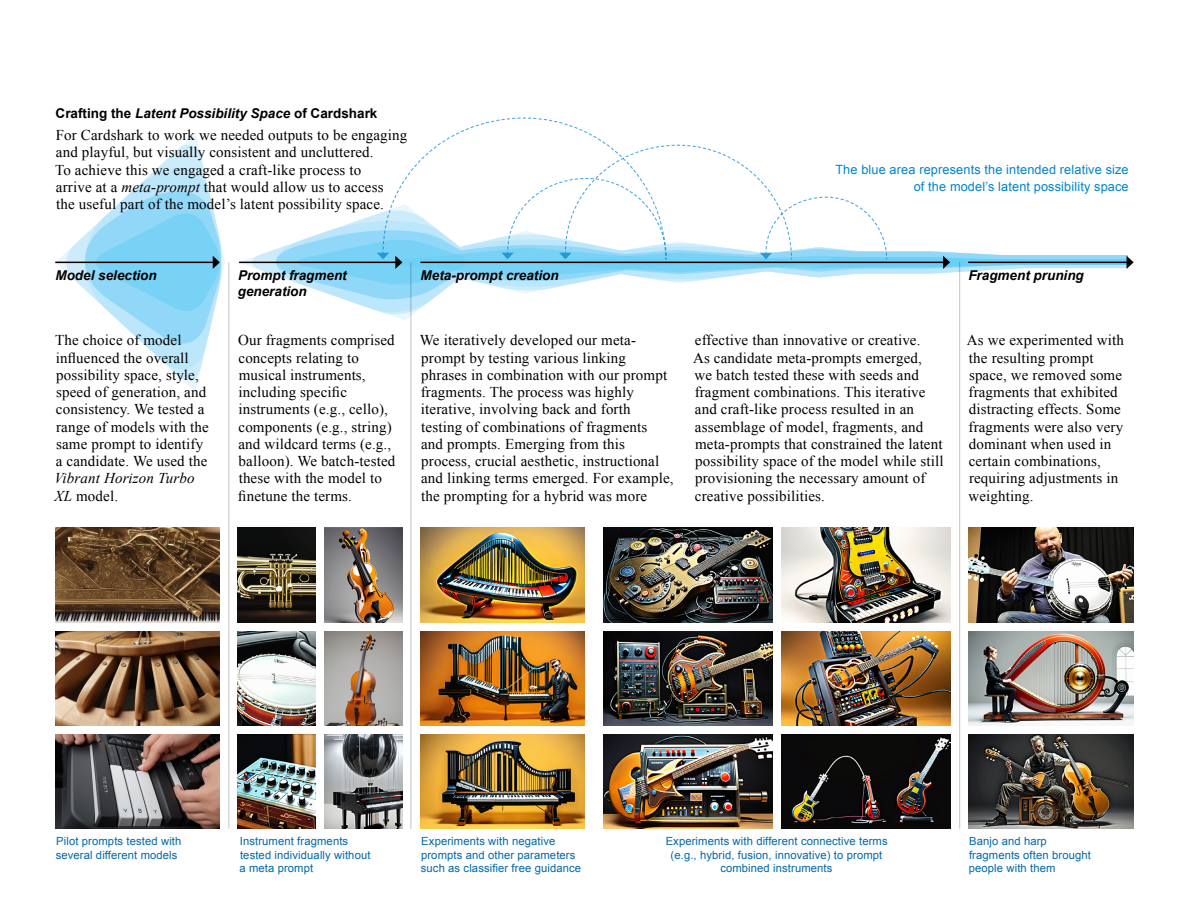
<style>
.page{position:relative;width:1188px;height:918px;background:#fff}
.page>*{position:absolute;margin:0;border:0;box-sizing:border-box;transform-origin:0 0}
.t1{font:15px/17.2px "Times New Roman";letter-spacing:.01em;color:#000}
.Heading_3{font:italic 700 13.5px "Arial";color:#000}
.Heading_2{font:700 13.5px "Arial";color:#000}
.Caption_Para{font:12.75px/16.5px "Arial";letter-spacing:.01em;color:#0084cb;text-align:right}
.Diagram_Annotation_-_Small{font:11.25px/13.5px "Arial";letter-spacing:.01em;color:#0068ac}
.s1{font-style:italic}
</style>
<div class="page">
<img style="left:55px;top:528px;width:165px;height:94px">
<img style="left:603px;top:528px;width:169px;height:94px">
<img style="left:781px;top:528px;width:169px;height:94px">
<img style="left:968px;top:528px;width:166px;height:94px">
<img style="left:420px;top:528px;width:165px;height:94px">
<img style="left:603px;top:631px;width:169px;height:94px">
<img style="left:781px;top:631px;width:169px;height:94px">
<img style="left:968px;top:631px;width:166px;height:94px">
<img style="left:420px;top:631px;width:165px;height:94px">
<img style="left:603px;top:734px;width:169px;height:95px">
<img style="left:781px;top:734px;width:169px;height:95px">
<img style="left:968px;top:734px;width:166px;height:95px">
<img style="left:420px;top:734px;width:165px;height:95px">
<img style="left:238px;top:528px;width:78px;height:94px">
<img style="left:325px;top:528px;width:77px;height:94px">
<img style="left:238px;top:631px;width:78px;height:94px">
<img style="left:325px;top:631px;width:77px;height:94px">
<img style="left:238px;top:734px;width:78px;height:95px">
<img style="left:325px;top:734px;width:77px;height:95px">
<img style="left:55px;top:631px;width:165px;height:94px">
<img style="left:55px;top:734px;width:165px;height:95px">
<svg style="left:55px;top:133px;width:170px;height:258px"></svg>
<svg style="left:1117px;top:256px;width:10px;height:4px"></svg>
<svg style="left:1117px;top:260px;width:10px;height:5px"></svg>
<hr style="left:55px;top:262px;width:158px;height:1px;background:#000">
<svg style="left:65px;top:143px;width:158px;height:238px"></svg>
<hr style="left:968px;top:262px;width:159px;height:1px;background:#000">
<svg style="left:1127px;top:256px;width:7px;height:13px"></svg>
<hr style="left:228px;top:262px;width:1px;height:567px;background:#000">
<hr style="left:410px;top:262px;width:1px;height:567px;background:#000">
<hr style="left:959px;top:262px;width:1px;height:567px;background:#000">
<svg style="left:239px;top:117px;width:878px;height:204px"></svg>
<h3 class="Heading_2" style="left:56px;top:104px;width:323px">Crafting the <span class="s1">Latent Possibility Space</span> of Cardshark</h3>
<p class="t1" style="left:55px;top:126px;width:354px">For Cardshark to work we needed outputs to be engaging and playful, but visually consistent and uncluttered.<br>To achieve this we engaged a craft-like process to<br>arrive at a <span class="s1">meta-prompt</span> that would allow us to access<br>the useful part of the model’s latent possibility space.</p>
<p class="Heading_3" style="left:55px;top:266px;width:103px">Model selection</p>
<p class="Heading_3" style="left:238px;top:266px;width:110px">Prompt fragment</p>
<p class="Heading_3" style="left:421px;top:266px;width:140px">Meta-prompt creation</p>
<p class="Heading_3" style="left:238px;top:283px;width:71px">generation</p>
<p class="Caption_Para" style="left:835px;top:161px;width:295px">The blue area represents the intended relative size of the model’s latent possibility space</p>
<p class="Heading_3" style="left:968px;top:266px;width:117px">Fragment pruning</p>
<p class="t1" style="left:54px;top:331px;width:156px">The choice of model influenced the overall possibility space, style, speed of generation, and consistency. We tested a range of models with the same prompt to identify a candidate. We used the<br><span class="s1">Vibrant Horizon Turbo<br>XL</span> model.</p>
<p class="t1" style="left:238px;top:331px;width:159px">Our fragments comprised concepts relating to musical instruments, including specific instruments (e.g., cello), components (e.g., string) and wildcard terms (e.g., balloon). We batch-tested these with the model to finetune the terms.</p>
<p class="t1" style="left:420px;top:331px;width:255px">We iteratively developed our meta&shy;prompt by testing various linking phrases in combination with our prompt fragments. The process was highly iterative, involving back and forth testing of combinations of fragments<br>and prompts. Emerging from this process, crucial aesthetic, instructional and linking terms emerged. For example, the prompting for a hybrid was more</p>
<p class="t1" style="left:693px;top:331px;width:252px">effective than innovative or creative.<br>As candidate meta-prompts emerged,<br>we batch tested these with seeds and fragment combinations. This iterative and craft-like process resulted in an assemblage of model, fragments, and meta-prompts that constrained the latent possibility space of the model while still provisioning the necessary amount of creative possibilities.</p>
<p class="t1" style="left:967px;top:331px;width:159px">As we experimented with the resulting prompt space, we removed some fragments that exhibited distracting effects. Some fragments were also very dominant when used in certain combinations, requiring adjustments in weighting.</p>
<p class="Diagram_Annotation_-_Small" style="left:56px;top:835px;width:127px">Pilot prompts tested with several different models</p>
<p class="Diagram_Annotation_-_Small" style="left:239px;top:835px;width:133px">Instrument fragments tested individually without a meta prompt</p>
<p class="Diagram_Annotation_-_Small" style="left:666px;top:835px;width:224px;text-align:center">Experiments with different connective terms (e.g., hybrid, fusion, innovative) to prompt combined instruments</p>
<p class="Diagram_Annotation_-_Small" style="left:421px;top:835px;width:162px">Experiments with negative prompts and other parameters such as classifier free guidance</p>
<p class="Diagram_Annotation_-_Small" style="left:969px;top:835px;width:124px">Banjo and harp fragments often brought people with them</p>
</div>
